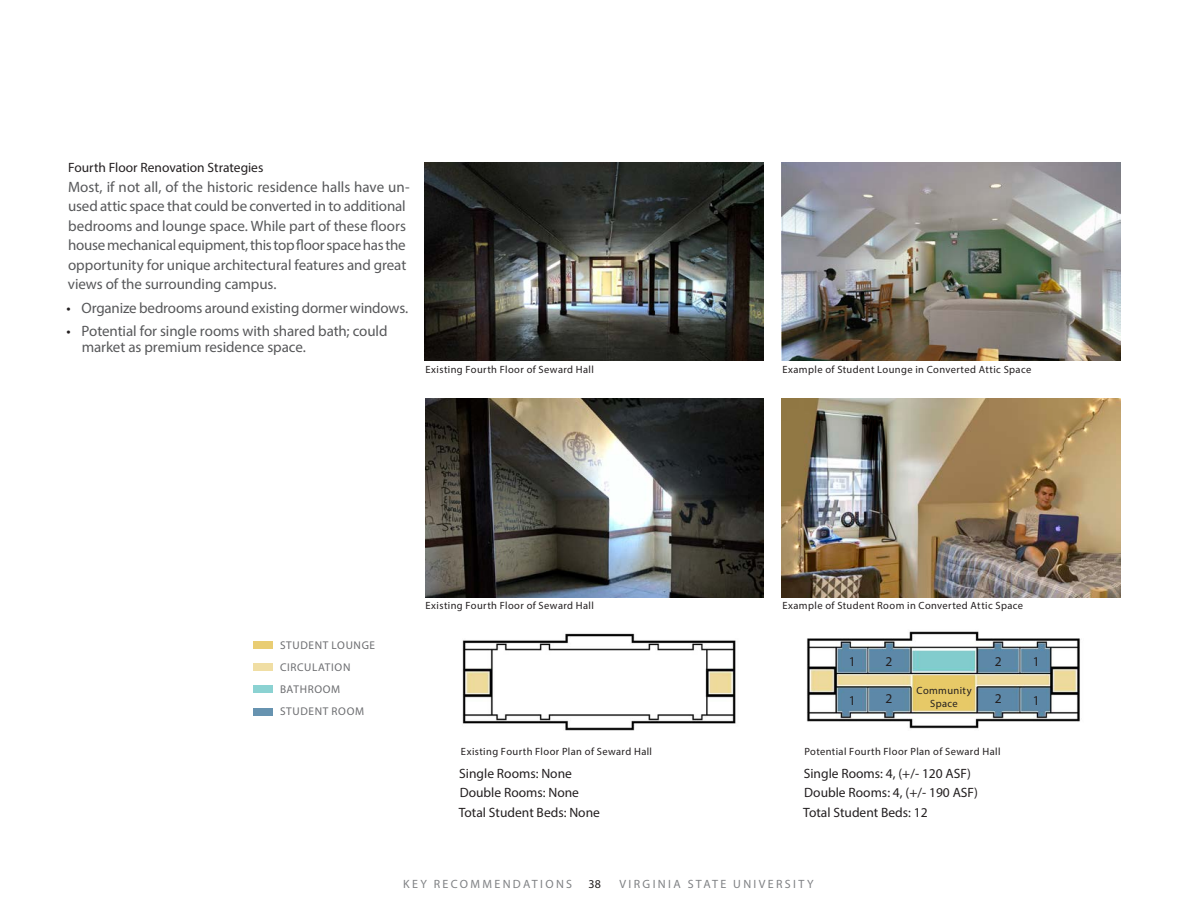
<style>
.page{position:relative;width:1188px;height:918px;background:#fff}
.page>*{position:absolute;margin:0;border:0;box-sizing:border-box;transform-origin:0 0}
.Body{font:15px/19.5px "Myriad Pro";letter-spacing:-.005em;color:#57585a}
.Text_Sub_Headers{font:13.5px "Myriad Pro";color:#231f20}
.t1{font:12px "Myriad Pro";letter-spacing:.195em;color:#808285}
.t2{font:12px "Myriad Pro";color:#231f20}
.Legend_Key{font:11.25px "Myriad Pro";letter-spacing:.06em;color:#6c6d70}
.Captions{font:10.5px/12.6px "Myriad Pro";letter-spacing:.035em;color:#231f20;text-align:center}
.s1{color:#231f20}
</style>
<div class="page">
<img style="left:462px;top:631px;width:618px;height:100px">
<img style="left:782px;top:162px;width:338px;height:199px">
<img style="left:782px;top:399px;width:338px;height:199px">
<img style="left:424px;top:162px;width:340px;height:199px">
<img style="left:425px;top:399px;width:338px;height:199px">
<div style="left:253px;top:641px;width:19px;height:8px;background:#e9cd73"></div>
<div style="left:253px;top:663px;width:19px;height:8px;background:#f0dea4"></div>
<div style="left:253px;top:686px;width:19px;height:7px;background:#8bd2d2"></div>
<div style="left:253px;top:708px;width:19px;height:7px;background:#6793b0"></div>
<p class="Text_Sub_Headers" style="left:68px;top:159px;width:197px">Fourth Floor Renovation Strategies</p>
<p class="Body" style="left:68px;top:177px;width:343px">Most, if not all, of the historic residence halls have un&shy;used attic space that could be converted in to additional bedrooms and lounge space. While part of these floors house mechanical equipment, this top floor space has the opportunity for unique architectural features and great views of the surrounding campus.</p>
<p class="Body" style="left:66px;top:298px;width:343px"><span class="s1">•</span> Organize bedrooms around existing dormer windows.</p>
<p class="Body" style="left:82px;top:322px;width:307px;line-height:16.5px;text-indent:-15px"><span class="s1">•</span> Potential for single rooms with shared bath; could market as premium residence space.</p>
<p class="Captions" style="left:425px;top:363px;width:170px">Existing Fourth Floor of Seward Hall</p>
<p class="Captions" style="left:782px;top:363px;width:250px">Example of Student Lounge in Converted Attic Space</p>
<p class="Legend_Key" style="left:280px;top:638px;width:97px">STUDENT LOUNGE</p>
<p class="Legend_Key" style="left:280px;top:660px;width:72px">CIRCULATION</p>
<p class="Legend_Key" style="left:280px;top:682px;width:62px">BATHROOM</p>
<p class="Legend_Key" style="left:280px;top:705px;width:86px">STUDENT ROOM</p>
<p class="Captions" style="left:425px;top:599px;width:170px">Existing Fourth Floor of Seward Hall</p>
<p class="Captions" style="left:782px;top:599px;width:242px">Example of Student Room in Converted Attic Space</p>
<p class="Text_Sub_Headers" style="left:849px;top:653px;width:8px">1</p>
<p class="Text_Sub_Headers" style="left:885px;top:653px;width:8px">2</p>
<p class="Text_Sub_Headers" style="left:995px;top:653px;width:8px">2</p>
<p class="Text_Sub_Headers" style="left:885px;top:690px;width:8px">2</p>
<p class="Text_Sub_Headers" style="left:995px;top:690px;width:8px">2</p>
<p class="Text_Sub_Headers" style="left:1033px;top:653px;width:8px">1</p>
<p class="Captions" style="left:917px;top:684px;width:57px">Community<br>Space</p>
<p class="Text_Sub_Headers" style="left:849px;top:692px;width:8px">1</p>
<p class="Text_Sub_Headers" style="left:1033px;top:692px;width:8px">1</p>
<p class="Captions" style="left:461px;top:745px;width:193px">Existing Fourth Floor Plan of Seward Hall</p>
<p class="Captions" style="left:804px;top:745px;width:198px">Potential Fourth Floor Plan of Seward Hall</p>
<p class="Text_Sub_Headers" style="left:459px;top:765px;width:114px">Single Rooms: None</p>
<p class="Text_Sub_Headers" style="left:460px;top:784px;width:121px">Double Rooms: None</p>
<p class="Text_Sub_Headers" style="left:459px;top:804px;width:143px">Total Student Beds: None</p>
<p class="Text_Sub_Headers" style="left:804px;top:765px;width:169px">Single Rooms: 4, (+/- 120 ASF)</p>
<p class="Text_Sub_Headers" style="left:804px;top:784px;width:175px">Double Rooms: 4, (+/- 190 ASF)</p>
<p class="Text_Sub_Headers" style="left:803px;top:804px;width:126px">Total Student Beds: 12</p>
<p class="t1" style="left:403px;top:876px;width:170px">KEY RECOMMENDATIONS</p>
<p class="t2" style="left:589px;top:876px;width:14px">38</p>
<p class="t1" style="left:620px;top:876px;width:195px">VIRGINIA STATE UNIVERSITY</p>
</div>
